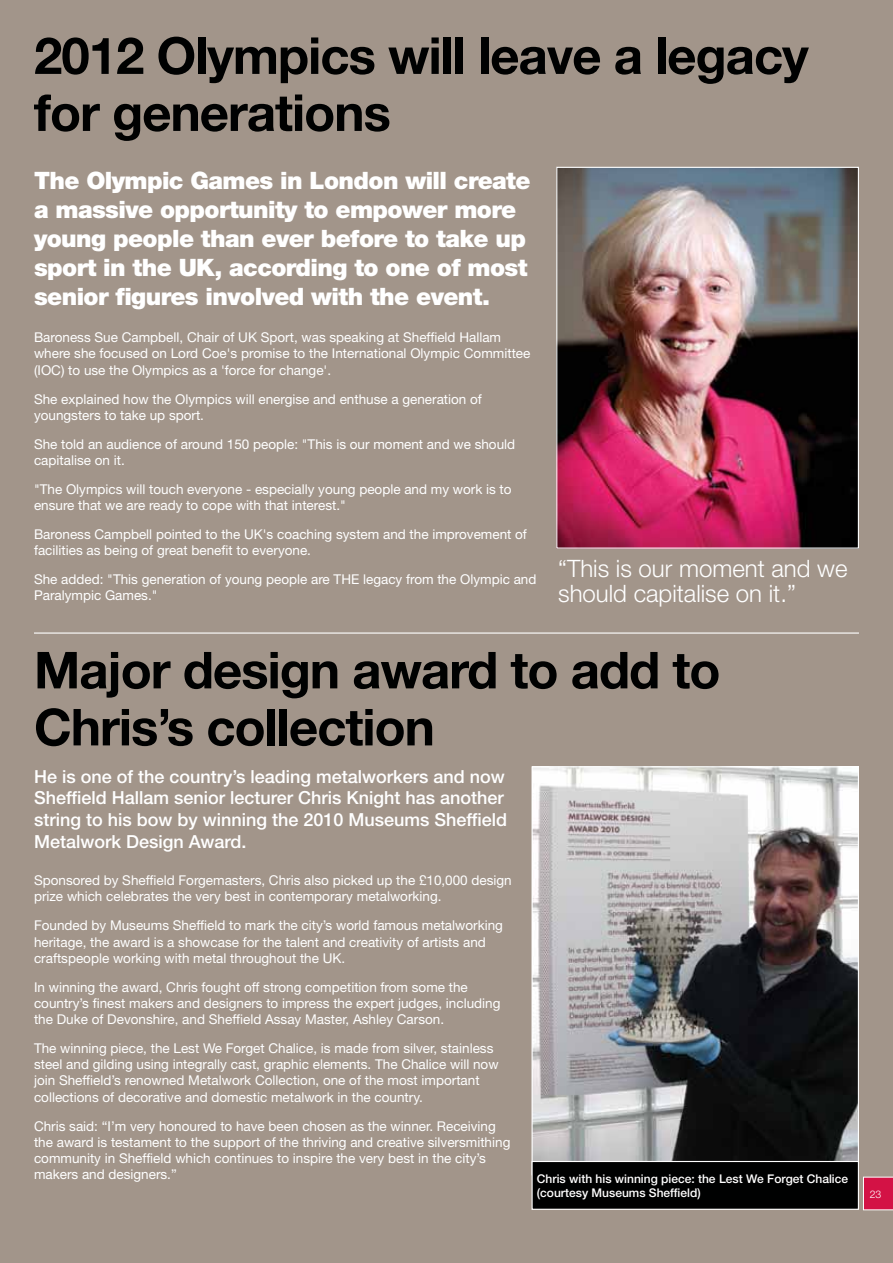
<style>
.page{position:relative;width:893px;height:1263px;background:#a2958a}
.page>*{position:absolute;margin:0;border:0;box-sizing:border-box;transform-origin:0 0}
.t1{font:700 51px/57px "Helvetica Neue";letter-spacing:-.02em;color:#000101}
.t2{font:900 24px/28.8px "Helvetica Neue";letter-spacing:-.025em;color:#fff}
.t3{font:300 24px/25.5px "Helvetica Neue";color:#fff}
.t4{font:500 18px/21.6px "Helvetica Neue";color:#fff}
.t5{font:13.5px/16.2px "Helvetica Neue";color:#fff}
.t6{font:500 12px/14.4px "Helvetica Neue";color:#fff}
.t7{font:300 10.5px "Helvetica Neue";color:#fff}
</style>
<div class="page">
<hr style="left:34px;top:632px;width:825px;height:2px;background:#fff">
<svg style="left:863px;top:1177px;width:30px;height:33px"></svg>
<img style="left:558px;top:169px;width:299px;height:378px">
<div style="left:556px;top:167px;width:303px;height:382px;border:1px solid #fff"></div>
<img style="left:533px;top:768px;width:324px;height:393px">
<div style="left:532px;top:1161px;width:326px;height:48px;background:#000101"></div>
<div style="left:531px;top:1161px;width:328px;height:49px;border:1px solid #fff"></div>
<h1 class="t1" style="left:34px;top:26px;width:776px">2012 Olympics will leave a legacy for generations</h1>
<h2 class="t2" style="left:34px;top:166px;width:498px">The Olympic Games in London will create a massive opportunity to empower more young people than ever before to take up sport in the UK, according to one of most senior figures involved with the event.</h2>
<p class="t5" style="left:34px;top:329px;width:498px">Baroness Sue Campbell, Chair of UK Sport, was speaking at Sheffield Hallam where she focused on Lord Coe's promise to the International Olympic Committee (IOC) to use the Olympics as a 'force for change'.</p>
<p class="t5" style="left:34px;top:390px;width:449px">She explained how the Olympics will energise and enthuse a generation of youngsters to take up sport.</p>
<p class="t5" style="left:34px;top:436px;width:483px">She told an audience of around 150 people: "This is our moment and we should capitalise on it.</p>
<p class="t5" style="left:34px;top:481px;width:479px">"The Olympics will touch everyone - especially young people and my work is to ensure that we are ready to cope with that interest."</p>
<p class="t5" style="left:34px;top:526px;width:494px">Baroness Campbell pointed to the UK's coaching system and the improvement of facilities as being of great benefit to everyone.</p>
<p class="t5" style="left:34px;top:571px;width:504px">She added: "This generation of young people are THE legacy from the Olympic and<br>Paralympic Games."</p>
<h2 class="t3" style="left:558px;top:555px;width:291px">“This is our moment and we should capitalise on it.”</h2>
<h1 class="t1" style="left:34px;top:640px;width:688px">Major design award to add to<br>Chris’s collection</h1>
<h3 class="t4" style="left:34px;top:765px;width:475px">He is one of the country’s leading metalworkers and now Sheffield Hallam senior lecturer Chris Knight has another string to his bow by winning the 2010 Museums Sheffield Metalwork Design Award.</h3>
<p class="t5" style="left:34px;top:872px;width:479px">Sponsored by Sheffield Forgemasters, Chris also picked up the £10,000 design prize which celebrates the very best in contemporary metalworking.</p>
<p class="t5" style="left:34px;top:917px;width:470px">Founded by Museums Sheffield to mark the city’s world famous metalworking heritage, the award is a showcase for the talent and creativity of artists and craftspeople working with metal throughout the UK.</p>
<p class="t5" style="left:34px;top:978px;width:468px">In winning the award, Chris fought off strong competition from some the country’s finest makers and designers to impress the expert judges, including the Duke of Devonshire, and Sheffield Assay Master, Ashley Carson.</p>
<p class="t5" style="left:34px;top:1040px;width:466px">The winning piece, the Lest We Forget Chalice, is made from silver, stainless steel and gilding using integrally cast, graphic elements. The Chalice will now join Sheffield’s renowned Metalwork Collection, one of the most important collections of decorative and domestic metalwork in the country.</p>
<p class="t5" style="left:34px;top:1117px;width:478px">Chris said: “I’m very honoured to have been chosen as the winner. Receiving the award is testament to the support of the thriving and creative silversmithing community in Sheffield which continues to inspire the very best in the city’s makers and designers.”</p>
<p class="t6" style="left:537px;top:1171px;width:313px">Chris with his winning piece: the Lest We Forget Chalice (courtesy Museums Sheffield)</p>
<p class="t7" style="left:870px;top:1187px;width:13px">23</p>
</div>
